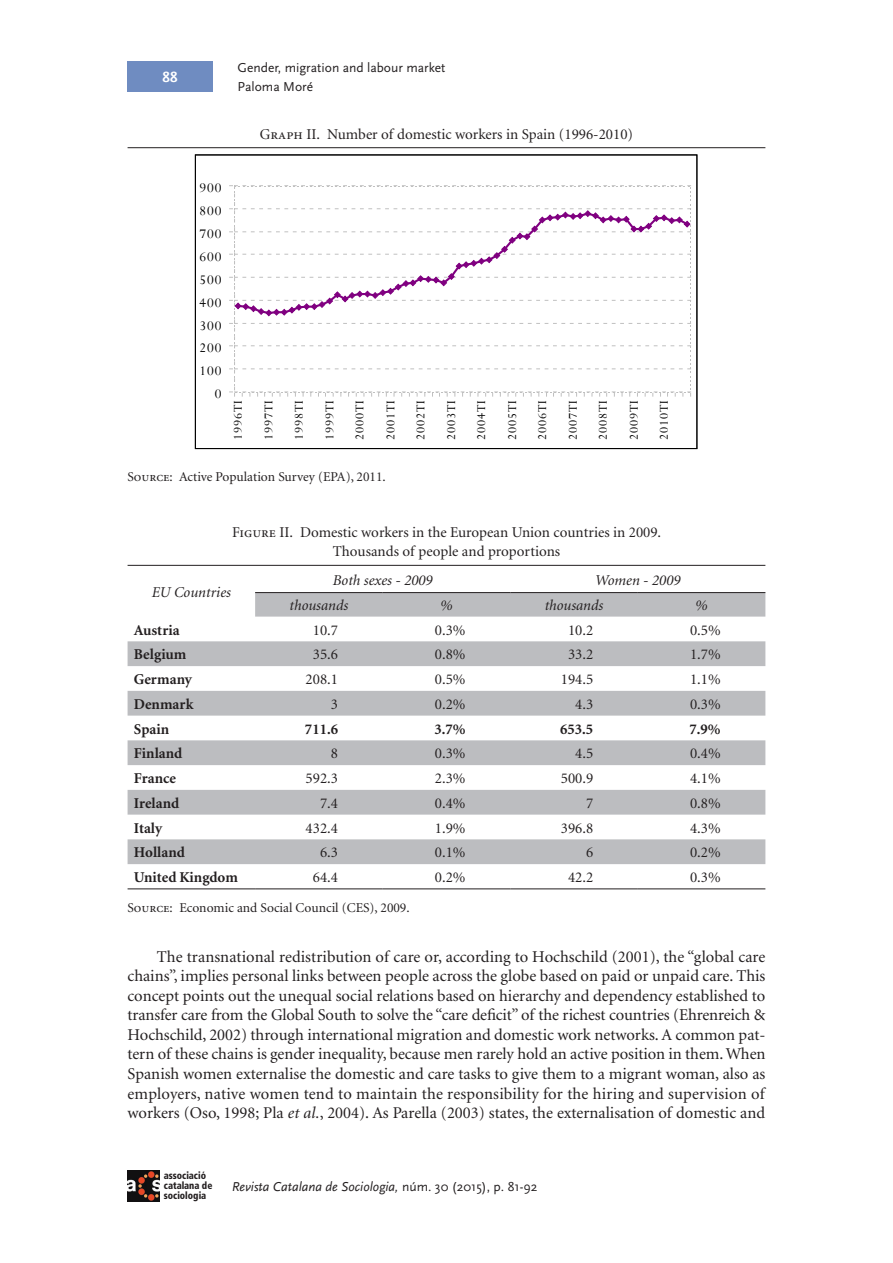
<style>
.page{position:relative;width:893px;height:1263px;background:#fff}
.page>*{position:absolute;margin:0;border:0;box-sizing:border-box;transform-origin:0 0}
.t1{font:16.5px/19.5px "Minion";color:#231f20;text-align:justify}
.t2{font:15px/19.5px "Minion";color:#231f20;text-align:center}
.t3{font:700 15px "Minion";color:#231f20}
.t4{font:italic 15px "Minion";color:#231f20}
.t5{font:700 15px "Scala Sans";color:#fff}
.t6{font:14.7px "Perpetua";letter-spacing:.065em;color:#000}
.t7{font:13.5px "Minion";color:#231f20}
.t8{font:italic 13.5px "Scala Sans";color:#231f20}
.t9{font:13.5px/19.5px "Scala Sans";color:#231f20}
.t10{font:13.35px "Perpetua";letter-spacing:.07em;color:#000}
.t11{font:900 condensed 10.2px/10.2px "Frutiger";color:#231f20;scale:.92 1}
.s1{font-family:"Minion Regular SC"}
.s2{font-style:italic}
.s3{font-style:normal}
</style>
<div class="page">
<div style="left:128px;top:61px;width:85px;height:31px;background:#6f8cc1"></div>
<img style="left:128px;top:1171px;width:32px;height:30px">
<hr style="left:128px;top:147px;width:637px;height:1px;background:#231f20">
<hr style="left:128px;top:565px;width:637px;height:1px;background:#231f20">
<svg style="left:230px;top:185px;width:461px;height:211px"></svg>
<div style="left:195px;top:155px;width:502px;height:294px;border:1px solid #000"></div>
<svg style="left:128px;top:593px;width:637px;height:271px;fill:#bcbdc0"></svg>
<hr style="left:255px;top:592px;width:128px;height:1px;background:#231f20">
<hr style="left:383px;top:592px;width:127px;height:1px;background:#231f20">
<hr style="left:510px;top:592px;width:128px;height:1px;background:#231f20">
<hr style="left:638px;top:592px;width:127px;height:1px;background:#231f20">
<hr style="left:128px;top:888px;width:127px;height:1px;background:#231f20">
<hr style="left:255px;top:888px;width:128px;height:1px;background:#231f20">
<hr style="left:383px;top:888px;width:127px;height:1px;background:#231f20">
<hr style="left:510px;top:888px;width:128px;height:1px;background:#231f20">
<hr style="left:638px;top:888px;width:127px;height:1px;background:#231f20">
<p class="t5" style="left:163px;top:69px;width:16px">88</p>
<p class="t9" style="left:238px;top:58px;width:209px">Gender, migration and labour market<br>Paloma Moré</p>
<p class="t6" style="left:200px;top:179px;width:24px">900</p>
<p class="t6" style="left:200px;top:202px;width:24px">800</p>
<p class="t6" style="left:200px;top:225px;width:24px">700</p>
<p class="t6" style="left:200px;top:247px;width:24px">600</p>
<p class="t6" style="left:200px;top:270px;width:24px">500</p>
<p class="t6" style="left:200px;top:293px;width:24px">400</p>
<p class="t6" style="left:200px;top:316px;width:24px">300</p>
<p class="t6" style="left:200px;top:339px;width:24px">200</p>
<p class="t6" style="left:200px;top:362px;width:24px">100</p>
<p class="t6" style="left:215px;top:385px;width:8px">0</p>
<p class="t2" style="left:260px;top:125px;width:375px"><span class="s1">Graph</span> II. Number of domestic workers in Spain (1996-2010)</p>
<p class="t10" style="left:230px;top:440px;width:41px;rotate:-90deg">1996TI</p>
<p class="t10" style="left:260px;top:440px;width:41px;rotate:-90deg">1997TI</p>
<p class="t10" style="left:290px;top:440px;width:41px;rotate:-90deg">1998TI</p>
<p class="t10" style="left:321px;top:440px;width:41px;rotate:-90deg">1999TI</p>
<p class="t10" style="left:351px;top:440px;width:41px;rotate:-90deg">2000TI</p>
<p class="t10" style="left:382px;top:440px;width:41px;rotate:-90deg">2001TI</p>
<p class="t10" style="left:412px;top:440px;width:41px;rotate:-90deg">2002TI</p>
<p class="t10" style="left:443px;top:440px;width:41px;rotate:-90deg">2003TI</p>
<p class="t10" style="left:473px;top:440px;width:41px;rotate:-90deg">2004TI</p>
<p class="t10" style="left:504px;top:440px;width:41px;rotate:-90deg">2005TI</p>
<p class="t10" style="left:534px;top:440px;width:41px;rotate:-90deg">2006TI</p>
<p class="t10" style="left:565px;top:440px;width:41px;rotate:-90deg">2007TI</p>
<p class="t10" style="left:595px;top:440px;width:41px;rotate:-90deg">2008TI</p>
<p class="t10" style="left:625px;top:440px;width:41px;rotate:-90deg">2009TI</p>
<p class="t10" style="left:656px;top:440px;width:41px;rotate:-90deg">2010TI</p>
<p class="t7" style="left:128px;top:470px;width:260px"><span class="s1">Source</span>: Active Population Survey (EPA), 2011.</p>
<p class="t2" style="left:232px;top:523px;width:430px"><span class="s1">Figure</span> II. Domestic workers in the European Union countries in 2009.<br>Thousands of people and proportions</p>
<p class="t4" style="left:152px;top:585px;width:81px">EU Countries</p>
<p class="t4" style="left:333px;top:573px;width:101px">Both sexes - 2009</p>
<p class="t4" style="left:595px;top:573px;width:87px">Women - 2009</p>
<p class="t4" style="left:290px;top:598px;width:60px">thousands</p>
<p class="t4" style="left:440px;top:598px;width:14px">%</p>
<p class="t4" style="left:545px;top:598px;width:60px">thousands</p>
<p class="t4" style="left:695px;top:598px;width:14px">%</p>
<p class="t3" style="left:134px;top:622px;width:47px">Austria</p>
<p class="t2" style="left:313px;top:621px;width:27px">10.7</p>
<p class="t2" style="left:435px;top:621px;width:32px">0.3%</p>
<p class="t2" style="left:568px;top:621px;width:27px">10.2</p>
<p class="t2" style="left:690px;top:621px;width:32px">0.5%</p>
<p class="t3" style="left:134px;top:647px;width:54px">Belgium</p>
<p class="t2" style="left:313px;top:645px;width:27px">35.6</p>
<p class="t2" style="left:435px;top:645px;width:32px">0.8%</p>
<p class="t2" style="left:568px;top:645px;width:27px">33.2</p>
<p class="t2" style="left:690px;top:645px;width:32px">1.7%</p>
<p class="t3" style="left:134px;top:672px;width:59px">Germany</p>
<p class="t2" style="left:306px;top:670px;width:34px">208.1</p>
<p class="t2" style="left:435px;top:670px;width:32px">0.5%</p>
<p class="t2" style="left:561px;top:670px;width:34px">194.5</p>
<p class="t2" style="left:690px;top:670px;width:32px">1.1%</p>
<p class="t3" style="left:134px;top:696px;width:61px">Denmark</p>
<p class="t2" style="left:331px;top:695px;width:9px">3</p>
<p class="t2" style="left:435px;top:695px;width:32px">0.2%</p>
<p class="t2" style="left:575px;top:695px;width:19px">4.3</p>
<p class="t2" style="left:690px;top:695px;width:32px">0.3%</p>
<p class="t3" style="left:134px;top:721px;width:37px">Spain</p>
<p class="t3" style="left:305px;top:721px;width:35px">711.6</p>
<p class="t3" style="left:434px;top:721px;width:33px">3.7%</p>
<p class="t3" style="left:560px;top:721px;width:35px">653.5</p>
<p class="t3" style="left:690px;top:721px;width:33px">7.9%</p>
<p class="t3" style="left:134px;top:746px;width:50px">Finland</p>
<p class="t2" style="left:331px;top:744px;width:9px">8</p>
<p class="t2" style="left:435px;top:744px;width:32px">0.3%</p>
<p class="t2" style="left:575px;top:744px;width:19px">4.5</p>
<p class="t2" style="left:690px;top:744px;width:32px">0.4%</p>
<p class="t3" style="left:134px;top:771px;width:44px">France</p>
<p class="t2" style="left:306px;top:769px;width:34px">592.3</p>
<p class="t2" style="left:435px;top:769px;width:32px">2.3%</p>
<p class="t2" style="left:561px;top:769px;width:34px">500.9</p>
<p class="t2" style="left:690px;top:769px;width:32px">4.1%</p>
<p class="t3" style="left:134px;top:795px;width:47px">Ireland</p>
<p class="t2" style="left:320px;top:794px;width:19px">7.4</p>
<p class="t2" style="left:435px;top:794px;width:32px">0.4%</p>
<p class="t2" style="left:586px;top:794px;width:9px">7</p>
<p class="t2" style="left:690px;top:794px;width:32px">0.8%</p>
<p class="t3" style="left:134px;top:820px;width:30px">Italy</p>
<p class="t2" style="left:306px;top:819px;width:34px">432.4</p>
<p class="t2" style="left:435px;top:819px;width:32px">1.9%</p>
<p class="t2" style="left:561px;top:819px;width:34px">396.8</p>
<p class="t2" style="left:690px;top:819px;width:32px">4.3%</p>
<p class="t3" style="left:134px;top:845px;width:53px">Holland</p>
<p class="t2" style="left:320px;top:843px;width:19px">6.3</p>
<p class="t2" style="left:435px;top:843px;width:32px">0.1%</p>
<p class="t2" style="left:586px;top:843px;width:9px">6</p>
<p class="t2" style="left:690px;top:843px;width:32px">0.2%</p>
<p class="t3" style="left:134px;top:870px;width:106px">United Kingdom</p>
<p class="t2" style="left:313px;top:868px;width:27px">64.4</p>
<p class="t2" style="left:435px;top:868px;width:32px">0.2%</p>
<p class="t2" style="left:568px;top:868px;width:27px">42.2</p>
<p class="t2" style="left:690px;top:868px;width:32px">0.3%</p>
<p class="t7" style="left:128px;top:901px;width:284px"><span class="s1">Source</span>: Economic and Social Council (CES), 2009.</p>
<p class="t1" style="left:128px;top:947px;width:640px;text-indent:29px">The transnational redistribution of care or, according to Hochschild (2001), the “global care chains”, implies personal links between people across the globe based on paid or unpaid care. This concept points out the unequal social relations based on hierarchy and dependency established to transfer care from the Global South to solve the “care deficit” of the richest countries (Ehrenreich &amp; Hochschild, 2002) through international migration and domestic work networks. A common pat&shy;tern of these chains is gender inequality, because men rarely hold an active position in them. When Spanish women externalise the domestic and care tasks to give them to a migrant woman, also as employers, native women tend to maintain the responsibility for the hiring and supervision of workers (Oso, 1998; Pla <span class="s2">et al.</span>, 2004). As Parella (2003) states, the externalisation of domestic and</p>
<p class="t11" style="left:164px;top:1170px;width:54px">associació catalana de sociologia</p>
<p class="t8" style="left:232px;top:1179px;width:307px">Revista Catalana de Sociologia, <span class="s3">núm. 30 (2015), p. 81-92</span></p>
</div>
